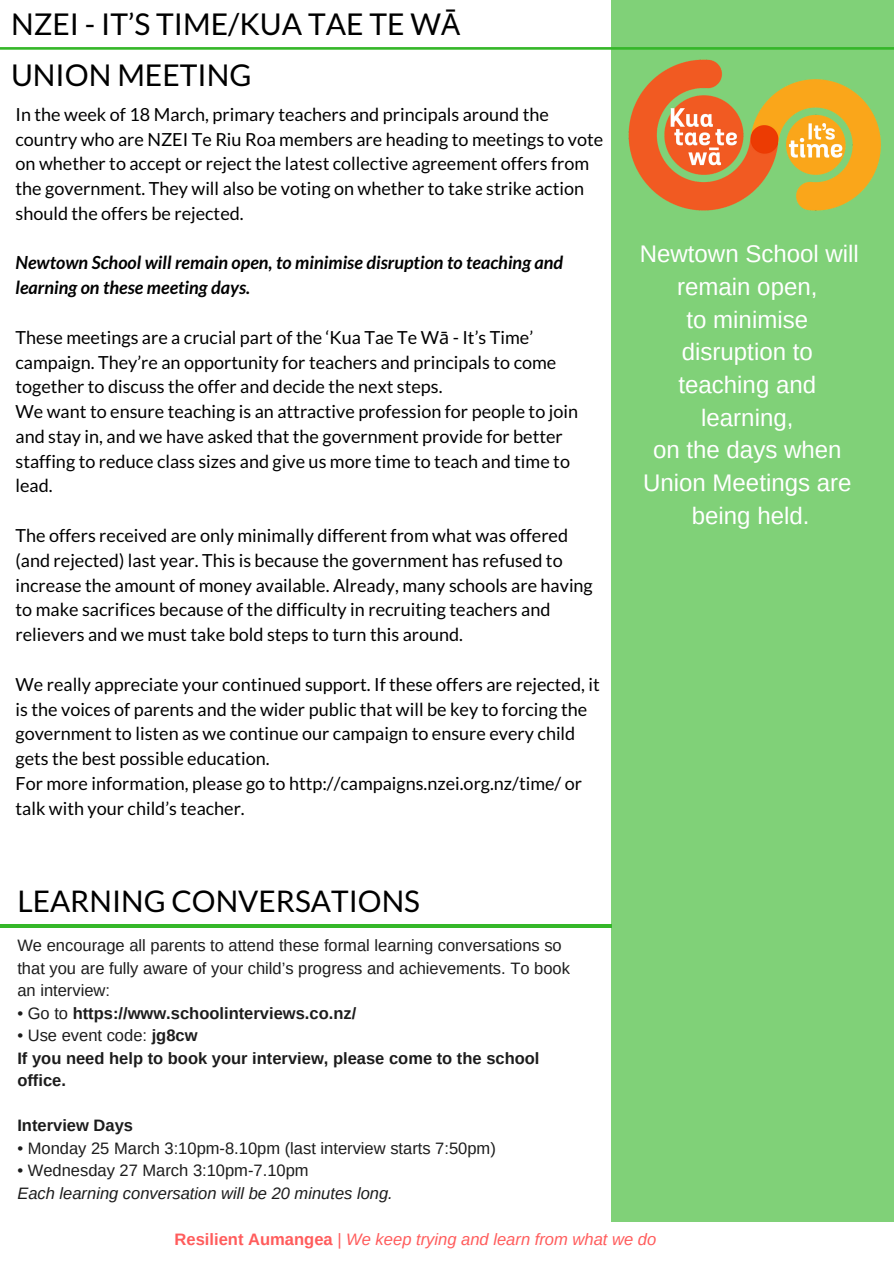
<style>
.page{position:relative;width:894px;height:1264px;background:#fff}
.page>*{position:absolute;margin:0;border:0;box-sizing:border-box;transform-origin:0 0}
.t1{font:30px "Lato";color:#000}
.t2{font:29.85px "Lato";color:#000}
.t3{font:24px/32.7px "Arimo";color:#fff;text-align:center}
.t4{font:18px/24.8px "Lato";color:#000}
.t5{font:italic 700 18px/24.8px "Lato";color:#000}
.t6{font:16.5px/22.5px "Arimo";color:#1c1c1c}
.t7{font:700 16.5px/22.5px "Arimo";color:#1c1c1c}
.t8{font:italic 16.5px "Arimo";color:#ff5c5c}
.t9{font:italic 16.5px "Arimo";color:#1c1c1c}
.s1{font-family:"Noto Sans"}
.s2{font-weight:400}
.s3{font-weight:700;font-style:normal}
.s4{font-style:normal}
</style>
<div class="page">
<div style="left:611px;top:0;width:282px;height:1221px;background:#80d178"></div>
<svg style="left:0;top:47px;width:893px;height:3px"></svg>
<img style="left:628px;top:59px;width:253px;height:152px">
<hr style="left:0;top:924px;width:611px;height:3px;background:#35b729">
<h1 class="t1" style="left:11px;top:6px;width:450px">NZEI - IT’S TIME/KUA TAE TE W<span class="s1">Ā</span></h1>
<h1 class="t1" style="left:11px;top:57px;width:242px">UNION MEETING</h1>
<p class="t4" style="left:16px;top:101px;width:589px">In the week of 18 March, primary teachers and principals around the country who are NZEI Te Riu Roa members are heading to meetings to vote on whether to accept or reject the latest collective agreement offers from the government. They will also be voting on whether to take strike action should the offers be rejected.</p>
<p class="t5" style="left:16px;top:250px;width:549px">Newtown School will remain open, to minimise disruption to teaching and learning on these meeting days.</p>
<p class="t4" style="left:16px;top:324px;width:564px">These meetings are a crucial part of the ‘Kua Tae Te W<span class="s1">ā</span> - It’s Time’ campaign. They’re an opportunity for teachers and principals to come together to discuss the offer and decide the next steps.<br>We want to ensure teaching is an attractive profession for people to join and stay in, and we have asked that the government provide for better staffing to reduce class sizes and give us more time to teach and time to lead.</p>
<p class="t4" style="left:16px;top:522px;width:578px">The offers received are only minimally different from what was offered (and rejected) last year. This is because the government has refused to increase the amount of money available. Already, many schools are having to make sacrifices because of the difficulty in recruiting teachers and relievers and we must take bold steps to turn this around.</p>
<p class="t4" style="left:16px;top:671px;width:585px">We really appreciate your continued support. If these offers are rejected, it is the voices of parents and the wider public that will be key to forcing the government to listen as we continue our campaign to ensure every child gets the best possible education.<br>For more information, please go to http://campaigns.nzei.org.nz/time/ or talk with your child’s teacher.</p>
<h3 class="t3" style="left:639px;top:237px;width:220px">Newtown School will remain open,<br>to minimise disruption to teaching and learning,<br>on the days when<br>Union Meetings are being held.</h3>
<h2 class="t2" style="left:17px;top:882px;width:404px">LEARNING CONVERSATIONS</h2>
<p class="t6" style="left:17px;top:934px;width:554px">We encourage all parents to attend these formal learning conversations so that you are fully aware of your child’s progress and achievements. To book an interview:</p>
<p class="t7" style="left:17px;top:1001px;width:340px"><span class="s2">• Go to</span> https://www.schoolinterviews.co.nz/</p>
<p class="t7" style="left:17px;top:1024px;width:523px"><span class="s2">• Use event code:</span> jg8cw<br>If you need help to book your interview, please come to the school office.</p>
<p class="t7" style="left:17px;top:1114px;width:117px">Interview Days</p>
<p class="t6" style="left:17px;top:1136px;width:480px">• Monday 25 March 3:10pm-8.10pm (last interview starts 7:50pm)</p>
<p class="t6" style="left:17px;top:1159px;width:293px">• Wednesday 27 March 3:10pm-7.10pm</p>
<p class="t9" style="left:17px;top:1183px;width:377px">Each learning conversation will be 20 minutes long.</p>
<p class="t8" style="left:174px;top:1230px;width:483px"><span class="s3">Resilient Aumangea</span> <span class="s4">|</span> We keep trying and learn from what we do</p>
</div>
